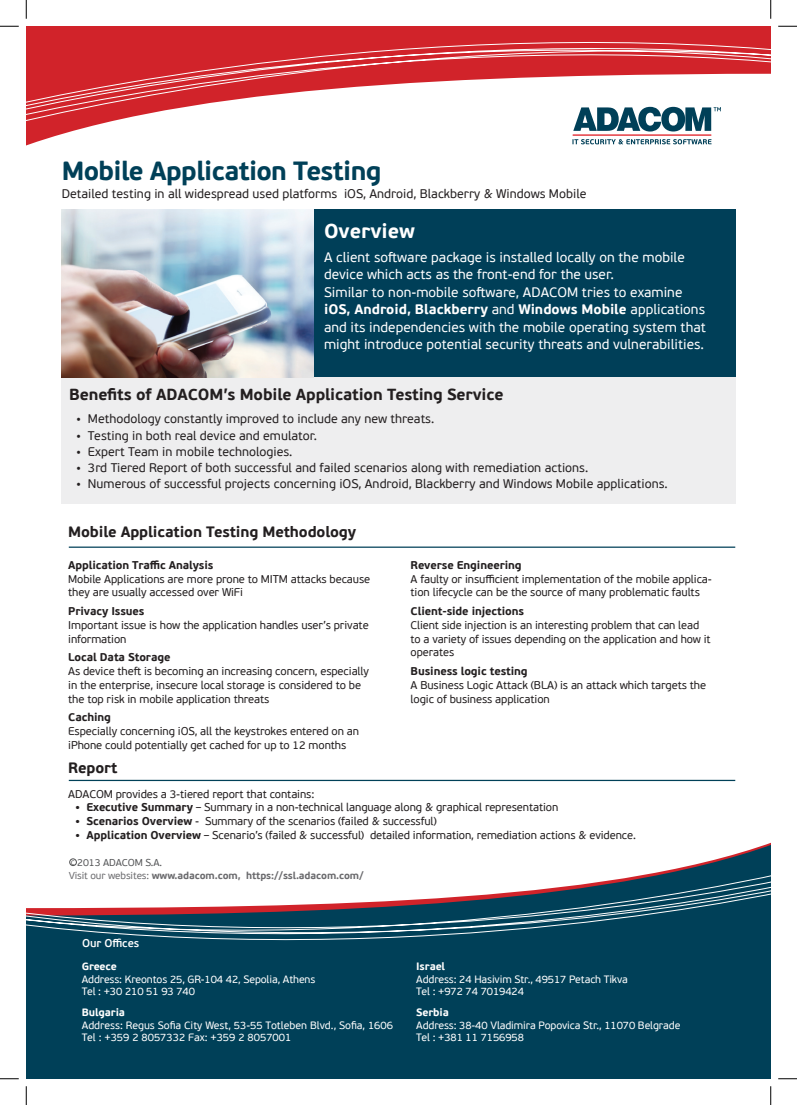
<style>
.page{position:relative;width:797px;height:1105px;background:#fff}
.page>*{position:absolute;margin:0;border:0;box-sizing:border-box;transform-origin:0 0}
.t1{font:700 26.25px "PF Beau Sans Pro";letter-spacing:-.025em;color:#004058}
.t2{font:700 20px "PF Beau Sans Pro";color:#fff}
.t3{font:700 16px "PF Beau Sans Pro";letter-spacing:-.01em;color:#231f20}
.t4{font:700 15px "PF Beau Sans Pro";letter-spacing:-.01em;color:#231f20}
.t5{font:13.75px/17.5px "PF Beau Sans Pro";color:#fff}
.t6{font:12.5px "PF Beau Sans Pro";color:#231f20}
.t7{font:11.25px/13.8px "PF Beau Sans Pro";letter-spacing:-.01em;color:#231f20}
.t8{font:700 11.25px "PF Beau Sans Pro";letter-spacing:-.01em;color:#231f20}
.t9{font:600 11.25px "PF Beau Sans Pro";letter-spacing:-.01em;color:#fff}
.t10{font:10.62px "PF Beau Sans Pro";letter-spacing:-.01em;color:#fff}
.t11{font:700 10.62px "PF Beau Sans Pro";letter-spacing:-.01em;color:#fff}
.t12{font:700 10px "PF Beau Sans Pro";letter-spacing:-.01em;color:#6b6b6e}
.t13{font:10px "PF Beau Sans Pro";letter-spacing:-.01em;color:#57585a}
.t14{font:6.5px "PF Beau Sans Pro";color:#4b4c4d}
.s1{font-weight:700}
.s2{font-weight:400}
</style>
<div class="page">
<div style="left:62px;top:376px;width:674px;height:127px;background:#eeeeef"></div>
<div style="left:62px;top:210px;width:674px;height:167px;background:#003f58"></div>
<svg style="left:26px;top:26px;width:744px;height:107px"></svg>
<svg style="left:573px;top:107px;width:148px;height:25px"></svg>
<svg style="left:572px;top:139px;width:139px;height:5px"></svg>
<hr style="left:572px;top:134px;width:139px;height:2px;background:#e11f25">
<svg style="left:26px;top:843px;width:744px;height:236px;fill:#004058"></svg>
<svg style="left:26px;top:869px;width:744px;height:107px"></svg>
<div style="left:69px;top:859px;width:8px;height:7px;border:1px solid #4e4f50;border-radius:50%"></div>
<hr style="left:69px;top:546px;width:666px;height:2px;background:#004058">
<hr style="left:69px;top:780px;width:666px;height:1px;background:#004058">
<img style="left:62px;top:210px;width:251px;height:167px">
<svg style="left:0;top:25px;width:19px;height:2px"></svg>
<svg style="left:778px;top:25px;width:19px;height:2px"></svg>
<svg style="left:0;top:1078px;width:19px;height:1px"></svg>
<svg style="left:778px;top:1078px;width:19px;height:1px"></svg>
<svg style="left:25px;top:0;width:2px;height:19px"></svg>
<svg style="left:25px;top:1086px;width:2px;height:19px"></svg>
<svg style="left:770px;top:0;width:1px;height:19px"></svg>
<svg style="left:770px;top:1086px;width:1px;height:19px"></svg>
<p class="t1" style="left:62px;top:154px;width:321px">Mobile Application Testing</p>
<p class="t6" style="left:62px;top:187px;width:526px">Detailed testing in all widespread used platforms iOS, Android, Blackberry &amp; Windows Mobile</p>
<p class="t2" style="left:324px;top:219px;width:93px">Overview</p>
<p class="t5" style="left:324px;top:248px;width:362px">A client software package is installed locally on the mobile device which acts as the front-end for the user.</p>
<p class="t5" style="left:324px;top:283px;width:383px">Similar to non-mobile software, ADACOM tries to examine <span class="s1">iOS, Android, Blackberry</span> and <span class="s1">Windows Mobile</span> applications and its independencies with the mobile operating system that might introduce potential security threats and vulnerabilities.</p>
<p class="t3" style="left:69px;top:384px;width:436px">Benefits of ADACOM’s Mobile Application Testing Service</p>
<p class="t6" style="left:76px;top:412px;width:359px">• Methodology constantly improved to include any new threats.</p>
<p class="t6" style="left:76px;top:428px;width:242px">• Testing in both real device and emulator.</p>
<p class="t6" style="left:76px;top:444px;width:218px">• Expert Team in mobile technologies.</p>
<p class="t6" style="left:76px;top:461px;width:513px">• 3rd Tiered Report of both successful and failed scenarios along with remediation actions.</p>
<p class="t6" style="left:76px;top:477px;width:593px">• Numerous of successful projects concerning iOS, Android, Blackberry and Windows Mobile applications.</p>
<p class="t4" style="left:68px;top:522px;width:289px">Mobile Application Testing Methodology</p>
<p class="t8" style="left:68px;top:558px;width:147px">Application Traffic Analysis</p>
<p class="t7" style="left:68px;top:572px;width:303px">Mobile Applications are more prone to MITM attacks because they are usually accessed over WiFi</p>
<p class="t8" style="left:68px;top:604px;width:78px">Privacy Issues</p>
<p class="t7" style="left:68px;top:618px;width:302px">Important issue is how the application handles user’s private information</p>
<p class="t8" style="left:68px;top:650px;width:104px">Local Data Storage</p>
<p class="t7" style="left:68px;top:665px;width:302px">As device theft is becoming an increasing concern, especially in the enterprise, insecure local storage is considered to be the top risk in mobile application threats</p>
<p class="t8" style="left:68px;top:710px;width:44px">Caching</p>
<p class="t7" style="left:68px;top:725px;width:292px">Especially concerning iOS, all the keystrokes entered on an iPhone could potentially get cached for up to 12 months</p>
<p class="t8" style="left:410px;top:558px;width:113px">Reverse Engineering</p>
<p class="t7" style="left:410px;top:572px;width:303px">A faulty or insufficient implementation of the mobile applica&shy;tion lifecycle can be the source of many problematic faults</p>
<p class="t8" style="left:410px;top:604px;width:115px">Client-side injections</p>
<p class="t7" style="left:410px;top:618px;width:301px">Client side injection is an interesting problem that can lead to a variety of issues depending on the application and how it operates</p>
<p class="t8" style="left:410px;top:664px;width:119px">Business logic testing</p>
<p class="t7" style="left:410px;top:678px;width:297px">A Business Logic Attack (BLA) is an attack which targets the logic of business application</p>
<p class="t4" style="left:68px;top:758px;width:51px">Report</p>
<p class="t7" style="left:68px;top:787px;width:248px">ADACOM provides a 3-tiered report that contains:</p>
<p class="t7" style="left:75px;top:801px;width:484px"><span class="s1">• Executive Summary</span> – Summary in a non-technical language along &amp; graphical representation</p>
<p class="t7" style="left:75px;top:814px;width:363px"><span class="s1">• Scenarios Overview</span> - Summary of the scenarios (failed &amp; successful)</p>
<p class="t7" style="left:75px;top:828px;width:562px"><span class="s1">• Application Overview</span> – Scenario’s (failed &amp; successful) detailed information, remediation actions &amp; evidence.</p>
<p class="t14" style="left:71px;top:859px;width:5px">C</p>
<p class="t13" style="left:77px;top:856px;width:86px">2013 ADACOM S.A.</p>
<p class="t12" style="left:69px;top:869px;width:296px"><span class="s2">Visit our websites:</span> www.adacom.com, https://ssl.adacom.com/</p>
<p class="t9" style="left:82px;top:936px;width:58px">Our Offices</p>
<p class="t11" style="left:82px;top:960px;width:37px">Greece</p>
<p class="t10" style="left:82px;top:973px;width:235px">Address: Kreontos 25, GR-104 42, Sepolia, Athens</p>
<p class="t10" style="left:82px;top:985px;width:115px">Tel : +30 210 51 93 740</p>
<p class="t11" style="left:82px;top:1006px;width:45px">Bulgaria</p>
<p class="t10" style="left:82px;top:1019px;width:313px">Address: Regus Sofia City West, 53-55 Totleben Blvd., Sofia, 1606</p>
<p class="t10" style="left:82px;top:1032px;width:211px">Tel : +359 2 8057332 Fax: +359 2 8057001</p>
<p class="t11" style="left:416px;top:960px;width:30px">Israel</p>
<p class="t10" style="left:416px;top:973px;width:213px">Address: 24 Hasivim Str., 49517 Petach Tikva</p>
<p class="t10" style="left:416px;top:985px;width:109px">Tel : +972 74 7019424</p>
<p class="t11" style="left:416px;top:1006px;width:34px">Serbia</p>
<p class="t10" style="left:416px;top:1019px;width:266px">Address: 38-40 Vladimira Popovica Str., 11070 Belgrade</p>
<p class="t10" style="left:416px;top:1032px;width:109px">Tel : +381 11 7156958</p>
</div>
